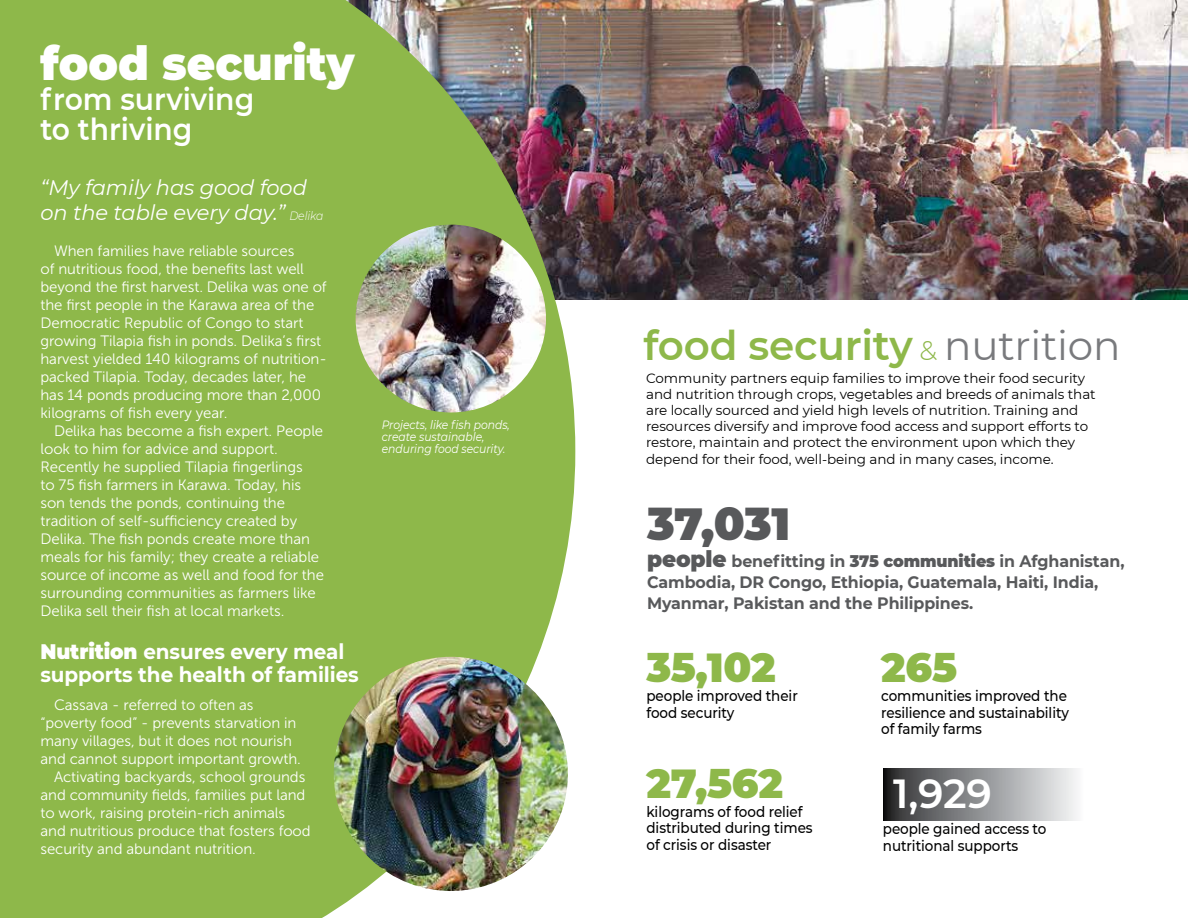
<style>
.page{position:relative;width:1188px;height:918px;background:#fff}
.page>*{position:absolute;margin:0;border:0;box-sizing:border-box;transform-origin:0 0}
.t1{font:900 46.5px "Montserrat";color:#fff;scale:.94 1}
.t2{font:900 45px "Montserrat";color:#58595b}
.t3{font:600 40.5px "Montserrat";letter-spacing:-.005em;color:#8eb84a}
.t4{font:900 40.5px "Montserrat";letter-spacing:-.005em;color:#8eb84a}
.t5{font:600 40.5px "Montserrat";color:#fff}
.t6{font:600 30px/30px "Montserrat";color:#fff;scale:.94 1}
.t7{font:700 21px/22.5px "Montserrat";letter-spacing:-.005em;color:#fff;scale:.95 1}
.t8{font:italic 21px/25.2px "Montserrat";letter-spacing:-.005em;color:#fff}
.t9{font:700 16.5px/21px "Montserrat";letter-spacing:-.005em;color:#58595b;scale:.96 1}
.t10{font:15px/18px "Museo Sans 300";letter-spacing:-.005em;color:#fff}
.t11{font:500 15px/16.5px "Montserrat";letter-spacing:-.005em;color:#000;scale:.9 1}
.t12{font:13.5px/16.2px "Montserrat";letter-spacing:-.005em;color:#000}
.t13{font:italic 12px/12px "Montserrat";letter-spacing:-.005em;color:#fff;scale:.9 1}
.t14{font:italic 300 12px "Montserrat";letter-spacing:-.005em;color:#fff;scale:.9 1}
.s1{font-weight:900}
.s2{font-weight:300;font-size:27px}
.s3{font-weight:400;color:#797a7d}
.s4{font-weight:900;font-size:22.5px}
</style>
<div class="page">
<img style="left:575px;top:0;width:613px;height:300px">
<svg style="left:0;top:0;width:575px;height:918px;background:#8eb34f"></svg>
<img style="left:321px;top:657px;width:254px;height:245px">
<img style="left:356px;top:225px;width:190px;height:187px">
<svg style="left:883px;top:768px;width:194px;height:53px;background:#8e8f91"></svg>
<h1 class="t1" style="left:40px;top:28px;width:336px">food security</h1>
<h3 class="t6" style="left:40px;top:83px;width:229px">from surviving to thriving</h3>
<h3 class="t8" style="left:40px;top:174px;width:268px">“My family has good food on the table every day.”</h3>
<p class="t10" style="left:40px;top:242px;width:288px;text-indent:14px">When families have reliable sources<br>of nutritious food, the benefits last well beyond the first harvest. Delika was one of the first people in the Karawa area of the Democratic Republic of Congo to start growing Tilapia fish in ponds. Delika’s first harvest yielded 140 kilograms of nutrition&shy;packed Tilapia. Today, decades later, he has 14 ponds producing more than 2,000 kilograms of fish every year.</p>
<p class="t10" style="left:40px;top:422px;width:285px;text-indent:14px">Delika has become a fish expert. People look to him for advice and support.<br>Recently he supplied Tilapia fingerlings<br>to 75 fish farmers in Karawa. Today, his son tends the ponds, continuing the tradition of self-sufficiency created by Delika. The fish ponds create more than meals for his family; they create a reliable source of income as well and food for the surrounding communities as farmers like Delika sell their fish at local markets.</p>
<p class="t14" style="left:289px;top:208px;width:39px">Delika</p>
<h3 class="t7" style="left:40px;top:640px;width:337px"><span class="s1">Nutrition</span> ensures every meal supports the health of families</h3>
<p class="t10" style="left:54px;top:696px;width:201px">Cassava - referred to often as</p>
<p class="t10" style="left:40px;top:714px;width:257px">“poverty food” - prevents starvation in</p>
<p class="t10" style="left:40px;top:732px;width:253px">many villages, but it does not nourish</p>
<p class="t10" style="left:40px;top:750px;width:262px">and cannot support important growth.</p>
<p class="t10" style="left:54px;top:768px;width:253px">Activating backyards, school grounds</p>
<p class="t10" style="left:40px;top:786px;width:266px">and community fields, families put land</p>
<p class="t10" style="left:40px;top:804px;width:246px">to work, raising protein-rich animals</p>
<p class="t10" style="left:40px;top:822px;width:272px">and nutritious produce that fosters food</p>
<p class="t10" style="left:40px;top:840px;width:217px">security and abundant nutrition.</p>
<p class="t13" style="left:382px;top:418px;width:144px">Projects, like fish ponds, create sustainable, enduring food security.</p>
<h3 class="t3" style="left:644px;top:317px;width:479px">food security <span class="s2">&amp;</span> <span class="s3">nutrition</span></h3>
<p class="t12" style="left:646px;top:369px;width:451px">Community partners equip families to improve their food security and nutrition through crops, vegetables and breeds of animals that are locally sourced and yield high levels of nutrition. Training and resources diversify and improve food access and support efforts to restore, maintain and protect the environment upon which they depend for their food, well-being and in many cases, income.</p>
<h2 class="t2" style="left:647px;top:490px;width:145px">37,031</h2>
<p class="t9" style="left:647px;top:550px;width:499px"><span class="s4">people</span> benefitting in <span class="s1">375 communities</span> in Afghanistan,<br>Cambodia, DR Congo, Ethiopia, Guatemala, Haiti, India,<br>Myanmar, Pakistan and the Philippines.</p>
<h3 class="t4" style="left:647px;top:637px;width:131px">35,102</h3>
<p class="t11" style="left:647px;top:687px;width:170px">people improved their food security</p>
<h3 class="t4" style="left:647px;top:753px;width:138px">27,562</h3>
<p class="t11" style="left:647px;top:802px;width:186px">kilograms of food relief distributed during times of crisis or disaster</p>
<h3 class="t4" style="left:881px;top:637px;width:78px">265</h3>
<p class="t11" style="left:881px;top:687px;width:210px">communities improved the resilience and sustainability of family farms</p>
<h3 class="t5" style="left:893px;top:765px;width:100px">1,929</h3>
<p class="t11" style="left:883px;top:820px;width:183px">people gained access to nutritional supports</p>
</div>
